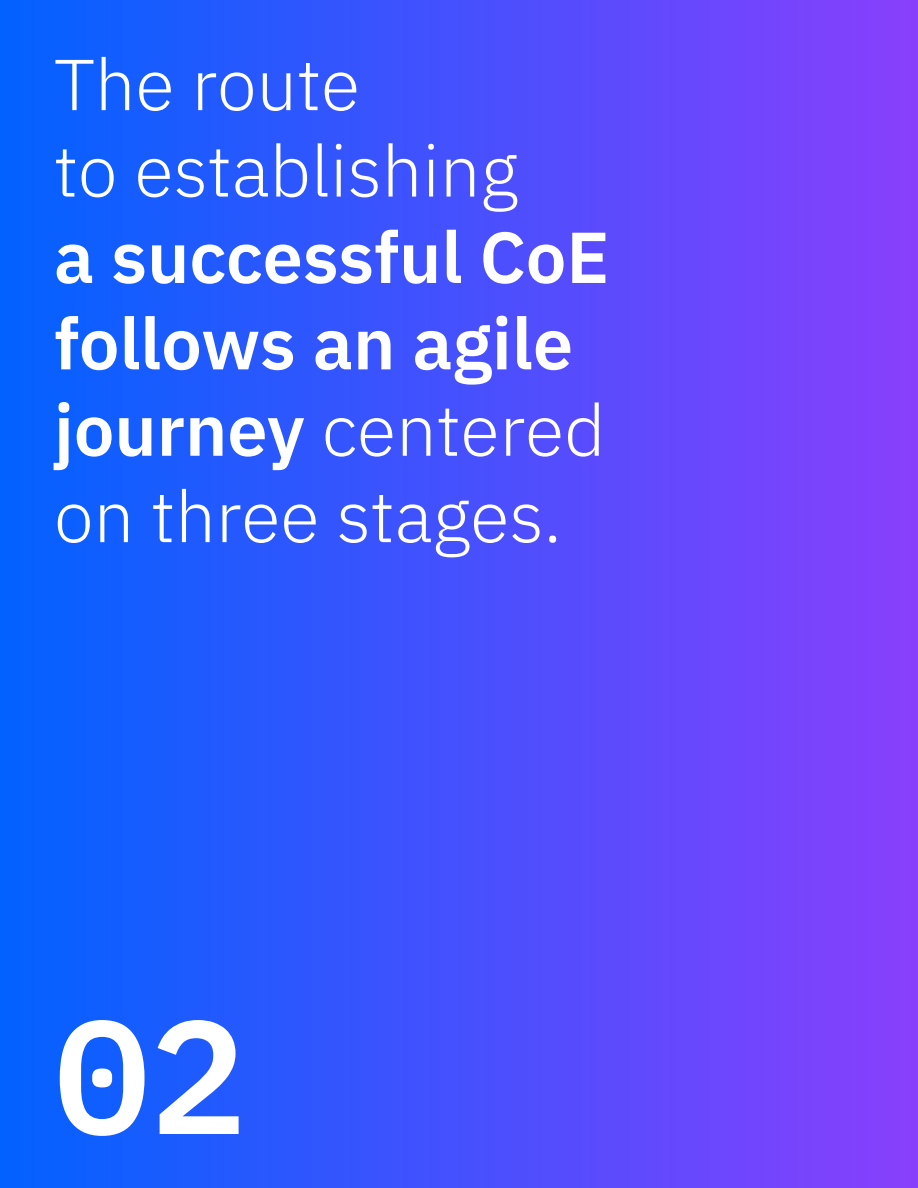
<style>
.page{position:relative;width:918px;height:1188px;background:#fff}
.page>*{position:absolute;margin:0;border:0;box-sizing:border-box;transform-origin:0 0}
.t1{font:600 160.5px "IBM Plex Mono";color:#fff}
.t2{font:600 72px/86.4px "IBM Plex Sans";color:#fff}
.t3{font:300 72px/86.4px "IBM Plex Sans";color:#fff}
.s1{font-weight:300}
</style>
<div class="page">
<div style="left:0;top:0;width:918px;height:1188px;background:linear-gradient(to right,#0262ff,#893ffc)"></div>
<p class="t3" style="left:54px;top:35px;width:466px">The route<br>to establishing</p>
<p class="t2" style="left:54px;top:208px;width:557px">a successful CoE follows an agile journey <span class="s1">centered on three stages.</span></p>
<h1 class="t1" style="left:54px;top:951px;width:194px">02</h1>
</div>
